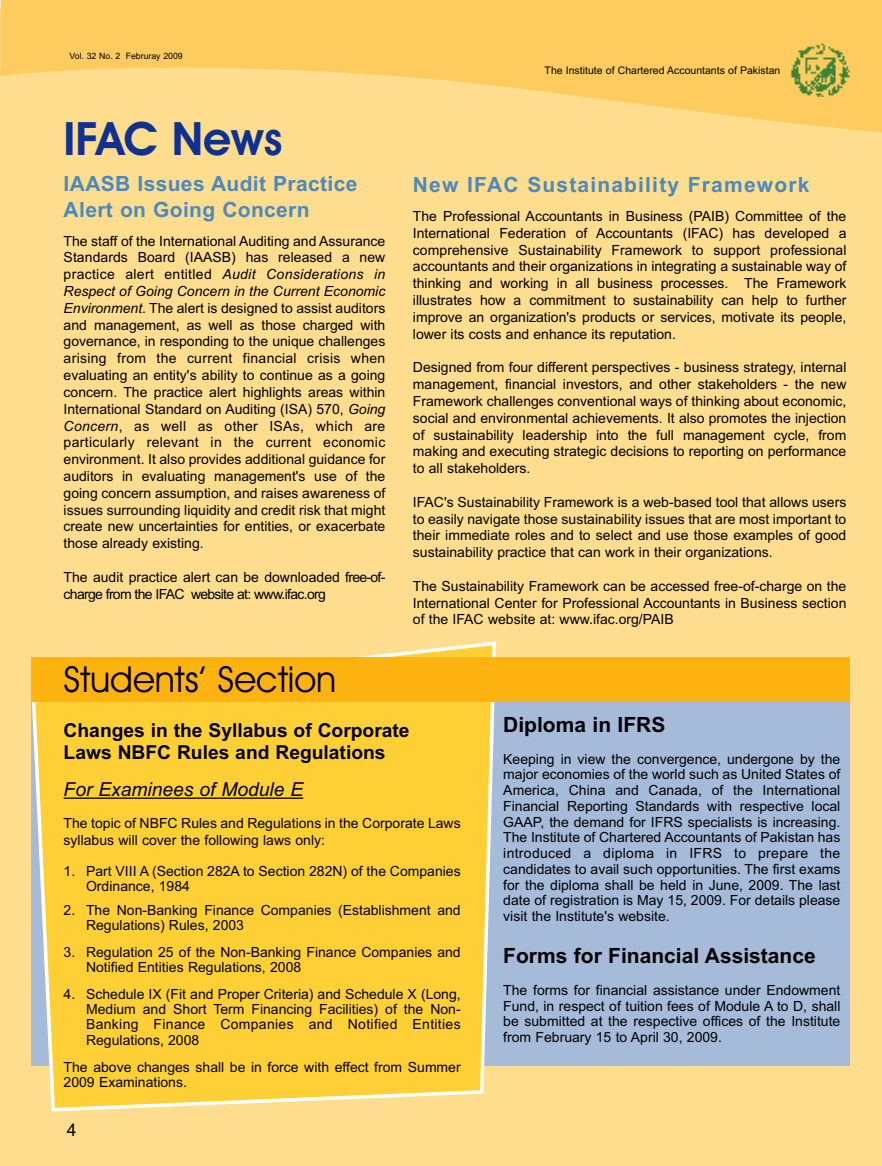
<style>
.page{position:relative;width:882px;height:1166px;background:#fff}
.page>*{position:absolute;margin:0;border:0;box-sizing:border-box;transform-origin:0 0}
.t1{font:600 46.2px "Avant Garde IT Cby BT";color:#0e3192}
.t2{font:36.05px "Avant Garde IT Cby BT";color:#000}
.t3{font:700 21px/25.2px "Arial";letter-spacing:.015em;color:#4b89be}
.t4{font:700 21px "Arial";color:#000}
.t5{font:700 21px "Arial";letter-spacing:.055em;color:#4b89be}
.t6{font:700 19.25px/22.2px "Arial";color:#000}
.t7{font:italic 19.25px "Arial";color:#000}
.t8{font:17.5px "Arial";color:#000}
.t9{font:14px/16.8px "Arial";color:#000;text-align:justify}
.t10{font:14px/16.8px "Arial";letter-spacing:-.05em;color:#000}
.t11{font:10.5px "Arial";color:#000}
.t12{font:8.75px "Arial";color:#000}
.s1{font-style:italic}
</style>
<div class="page">
<div style="left:0;top:8px;width:882px;height:1158px;background:#fedd8f"></div>
<div style="left:1px;top:0;width:881px;height:43px;background:#fecc5e"></div>
<svg style="left:0;top:43px;width:882px;height:89px"></svg>
<img style="left:787px;top:39px;width:67px;height:58px">
<div style="left:32px;top:678px;width:818px;height:388px;background:#a6bad9"></div>
<svg style="left:32px;top:641px;width:464px;height:470px;background:#fcd044"></svg>
<hr style="left:64px;top:797px;width:239px;height:1px;background:#000">
<div style="left:32px;top:657px;width:818px;height:44px;background:#ffb311"></div>
<p class="t12" style="left:69px;top:51px;width:115px">Vol. 32 No. 2 Februray 2009</p>
<h1 class="t1" style="left:64px;top:112px;width:220px">IFAC News</h1>
<h3 class="t3" style="left:64px;top:172px;width:295px">IAASB Issues Audit Practice<br>Alert on Going Concern</h3>
<p class="t9" style="left:64px;top:232px;width:323px">The staff of the International Auditing and Assurance Standards Board (IAASB) has released a new practice alert entitled <span class="s1">Audit Considerations in Respect of Going Concern in the Current Economic Environment</span>. The alert is designed to assist auditors and management, as well as those charged with governance, in responding to the unique challenges arising from the current financial crisis when evaluating an entity's ability to continue as a going concern. The practice alert highlights areas within International Standard on Auditing (ISA) 570, <span class="s1">Going Concern</span>, as well as other ISAs, which are particularly relevant in the current economic environment. It also provides additional guidance for auditors in evaluating management's use of the going concern assumption, and raises awareness of issues surrounding liquidity and credit risk that might create new uncertainties for entities, or exacerbate those already existing.</p>
<p class="t10" style="left:64px;top:568px;width:323px">The audit practice alert can be downloaded free-of&shy;charge from the IFAC website at: www.ifac.org</p>
<h2 class="t2" style="left:64px;top:658px;width:274px">Students’ Section</h2>
<p class="t11" style="left:545px;top:64px;width:237px">The Institute of Chartered Accountants of Pakistan</p>
<h3 class="t5" style="left:413px;top:172px;width:398px">New IFAC Sustainability Framework</h3>
<p class="t9" style="left:413px;top:208px;width:435px">The Professional Accountants in Business (PAIB) Committee of the International Federation of Accountants (IFAC) has developed a comprehensive Sustainability Framework to support professional accountants and their organizations in integrating a sustainable way of thinking and working in all business processes. The Framework illustrates how a commitment to sustainability can help to further improve an organization's products or services, motivate its people, lower its costs and enhance its reputation.</p>
<p class="t9" style="left:413px;top:359px;width:435px">Designed from four different perspectives - business strategy, internal management, financial investors, and other stakeholders - the new Framework challenges conventional ways of thinking about economic, social and environmental achievements. It also promotes the injection of sustainability leadership into the full management cycle, from making and executing strategic decisions to reporting on performance to all stakeholders.</p>
<p class="t9" style="left:413px;top:493px;width:435px">IFAC's Sustainability Framework is a web-based tool that allows users to easily navigate those sustainability issues that are most important to their immediate roles and to select and use those examples of good sustainability practice that can work in their organizations.</p>
<p class="t9" style="left:413px;top:577px;width:435px">The Sustainability Framework can be accessed free-of-charge on the International Center for Professional Accountants in Business section of the IFAC website at: www.ifac.org/PAIB</p>
<h3 class="t6" style="left:64px;top:718px;width:348px">Changes in the Syllabus of Corporate<br>Laws NBFC Rules and Regulations</h3>
<h3 class="t7" style="left:64px;top:778px;width:241px">For Examinees of Module E</h3>
<p class="t9" style="left:64px;top:815px;width:399px">The topic of NBFC Rules and Regulations in the Corporate Laws syllabus will cover the following laws only:</p>
<p class="t9" style="left:86px;top:863px;width:376px;line-height:15.2px;text-indent:-22px">1. Part VIII A (Section 282A to Section 282N) of the Companies<br>Ordinance, 1984</p>
<p class="t9" style="left:86px;top:902px;width:376px;line-height:15.2px;text-indent:-22px">2. The Non-Banking Finance Companies (Establishment and<br>Regulations) Rules, 2003</p>
<p class="t9" style="left:86px;top:944px;width:376px;line-height:15.2px;text-indent:-22px">3. Regulation 25 of the Non-Banking Finance Companies and<br>Notified Entities Regulations, 2008</p>
<p class="t9" style="left:86px;top:986px;width:376px;line-height:15.2px;text-indent:-22px">4. Schedule IX (Fit and Proper Criteria) and Schedule X (Long, Medium and Short Term Financing Facilities) of the Non-Banking Finance Companies and Notified Entities Regulations, 2008</p>
<p class="t9" style="left:64px;top:1059px;width:399px;line-height:15.2px">The above changes shall be in force with effect from Summer<br>2009 Examinations.</p>
<p class="t8" style="left:67px;top:1119px;width:11px">4</p>
<h3 class="t4" style="left:503px;top:712px;width:164px">Diploma in IFRS</h3>
<p class="t9" style="left:503px;top:751px;width:339px;line-height:15.8px">Keeping in view the convergence, undergone by the major economies of the world such as United States of America, China and Canada, of the International Financial Reporting Standards with respective local GAAP, the demand for IFRS specialists is increasing.<br>The Institute of Chartered Accountants of Pakistan has introduced a diploma in IFRS to prepare the candidates to avail such opportunities. The first exams for the diploma shall be held in June, 2009. The last date of registration is May 15, 2009. For details please visit the Institute's website.</p>
<h3 class="t4" style="left:503px;top:943px;width:314px">Forms for Financial Assistance</h3>
<p class="t9" style="left:503px;top:982px;width:339px;line-height:15.8px">The forms for financial assistance under Endowment Fund, in respect of tuition fees of Module A to D, shall be submitted at the respective offices of the Institute from February 15 to April 30, 2009.</p>
</div>
